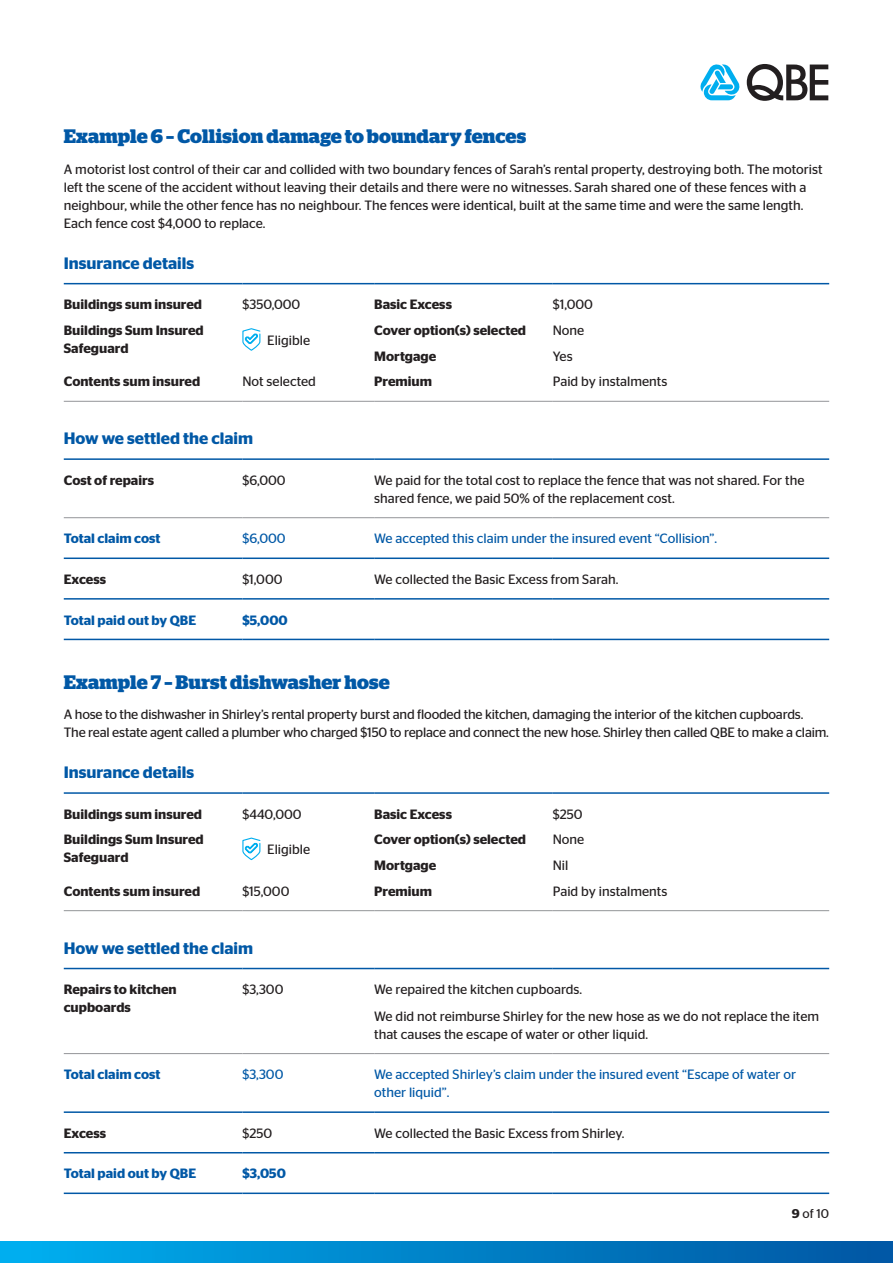
<style>
.page{position:relative;width:893px;height:1263px;background:#fff}
.page>*{position:absolute;margin:0;border:0;box-sizing:border-box;transform-origin:0 0}
.subhead_2{font:700 19.5px "Stag";letter-spacing:.01em;color:#0158a6}
.subhead_3{font:600 16.5px "Stag Sans";color:#0158a6}
.body{font:13.5px/18px "Stag Sans";color:#231f20}
.body-2{font:600 13.5px/18px "Stag Sans";color:#231f20}
.body-3{font:13.5px/18px "Stag Sans";color:#0158a6}
.body-4{font:600 13.5px "Stag Sans";color:#0158a6}
.t1{font:12.75px "Stag Sans";color:#231f20}
.s1{font-weight:600}
</style>
<div class="page">
<div style="left:0;top:1242px;width:893px;height:21px;background:linear-gradient(to right,#00afef,#0156a2)"></div>
<svg style="left:747px;top:64px;width:81px;height:37px"></svg>
<svg style="left:700px;top:64px;width:40px;height:36px"></svg>
<hr style="left:64px;top:283px;width:178px;height:1px;background:#0158a6">
<hr style="left:242px;top:283px;width:132px;height:1px;background:#0158a6">
<hr style="left:374px;top:283px;width:179px;height:1px;background:#0158a6">
<hr style="left:553px;top:283px;width:276px;height:1px;background:#0158a6">
<hr style="left:64px;top:458px;width:178px;height:2px;background:#0158a6">
<hr style="left:242px;top:458px;width:132px;height:2px;background:#0158a6">
<hr style="left:374px;top:458px;width:179px;height:2px;background:#0158a6">
<hr style="left:553px;top:458px;width:276px;height:2px;background:#0158a6">
<hr style="left:64px;top:598px;width:178px;height:2px;background:#0158a6">
<hr style="left:242px;top:598px;width:132px;height:2px;background:#0158a6">
<hr style="left:374px;top:598px;width:179px;height:2px;background:#0158a6">
<hr style="left:553px;top:598px;width:276px;height:2px;background:#0158a6">
<hr style="left:64px;top:517px;width:178px;height:1px;background:#939598">
<hr style="left:242px;top:517px;width:132px;height:1px;background:#939598">
<hr style="left:374px;top:517px;width:179px;height:1px;background:#939598">
<hr style="left:553px;top:517px;width:276px;height:1px;background:#939598">
<hr style="left:64px;top:557px;width:178px;height:2px;background:#0158a6">
<hr style="left:242px;top:557px;width:132px;height:2px;background:#0158a6">
<hr style="left:374px;top:557px;width:179px;height:2px;background:#0158a6">
<hr style="left:553px;top:557px;width:276px;height:2px;background:#0158a6">
<hr style="left:64px;top:639px;width:178px;height:1px;background:#0158a6">
<hr style="left:242px;top:639px;width:132px;height:1px;background:#0158a6">
<hr style="left:374px;top:639px;width:179px;height:1px;background:#0158a6">
<hr style="left:553px;top:639px;width:276px;height:1px;background:#0158a6">
<hr style="left:64px;top:401px;width:178px;height:1px;background:#939598">
<hr style="left:242px;top:401px;width:132px;height:1px;background:#939598">
<hr style="left:374px;top:401px;width:179px;height:1px;background:#939598">
<hr style="left:553px;top:401px;width:276px;height:1px;background:#939598">
<svg style="left:242px;top:328px;width:19px;height:23px"></svg>
<hr style="left:64px;top:792px;width:178px;height:2px;background:#0158a6">
<hr style="left:242px;top:792px;width:132px;height:2px;background:#0158a6">
<hr style="left:374px;top:792px;width:179px;height:2px;background:#0158a6">
<hr style="left:553px;top:792px;width:276px;height:2px;background:#0158a6">
<hr style="left:64px;top:968px;width:178px;height:1px;background:#0158a6">
<hr style="left:242px;top:968px;width:132px;height:1px;background:#0158a6">
<hr style="left:374px;top:968px;width:179px;height:1px;background:#0158a6">
<hr style="left:553px;top:968px;width:276px;height:1px;background:#0158a6">
<hr style="left:64px;top:1152px;width:178px;height:1px;background:#0158a6">
<hr style="left:242px;top:1152px;width:132px;height:1px;background:#0158a6">
<hr style="left:374px;top:1152px;width:179px;height:1px;background:#0158a6">
<hr style="left:553px;top:1152px;width:276px;height:1px;background:#0158a6">
<hr style="left:64px;top:1053px;width:178px;height:1px;background:#939598">
<hr style="left:242px;top:1053px;width:132px;height:1px;background:#939598">
<hr style="left:374px;top:1053px;width:179px;height:1px;background:#939598">
<hr style="left:553px;top:1053px;width:276px;height:1px;background:#939598">
<hr style="left:64px;top:1111px;width:178px;height:2px;background:#0158a6">
<hr style="left:242px;top:1111px;width:132px;height:2px;background:#0158a6">
<hr style="left:374px;top:1111px;width:179px;height:2px;background:#0158a6">
<hr style="left:553px;top:1111px;width:276px;height:2px;background:#0158a6">
<hr style="left:64px;top:1192px;width:178px;height:2px;background:#0158a6">
<hr style="left:242px;top:1192px;width:132px;height:2px;background:#0158a6">
<hr style="left:374px;top:1192px;width:179px;height:2px;background:#0158a6">
<hr style="left:553px;top:1192px;width:276px;height:2px;background:#0158a6">
<hr style="left:64px;top:910px;width:178px;height:1px;background:#939598">
<hr style="left:242px;top:910px;width:132px;height:1px;background:#939598">
<hr style="left:374px;top:910px;width:179px;height:1px;background:#939598">
<hr style="left:553px;top:910px;width:276px;height:1px;background:#939598">
<svg style="left:242px;top:837px;width:19px;height:24px"></svg>
<p class="subhead_2" style="left:64px;top:125px;width:464px">Example 6 – Collision damage to boundary fences</p>
<p class="body" style="left:64px;top:160px;width:760px">A motorist lost control of their car and collided with two boundary fences of Sarah’s rental property, destroying both. The motorist left the scene of the accident without leaving their details and there were no witnesses. Sarah shared one of these fences with a neighbour, while the other fence has no neighbour. The fences were identical, built at the same time and were the same length.<br>Each fence cost $4,000 to replace.</p>
<p class="subhead_3" style="left:64px;top:253px;width:132px">Insurance details</p>
<p class="body-2" style="left:64px;top:296px;width:140px">Buildings sum insured</p>
<p class="body" style="left:242px;top:296px;width:60px">$350,000</p>
<p class="body-2" style="left:374px;top:296px;width:79px">Basic Excess</p>
<p class="body" style="left:553px;top:296px;width:42px">$1,000</p>
<p class="body-2" style="left:64px;top:321px;width:141px">Buildings Sum Insured<br>Safeguard</p>
<p class="body" style="left:267px;top:331px;width:44px">Eligible</p>
<p class="body-2" style="left:374px;top:321px;width:153px">Cover option(s) selected</p>
<p class="body" style="left:553px;top:321px;width:33px">None</p>
<p class="body-2" style="left:374px;top:347px;width:64px">Mortgage</p>
<p class="body" style="left:553px;top:347px;width:21px">Yes</p>
<p class="body-2" style="left:64px;top:373px;width:138px">Contents sum insured</p>
<p class="body" style="left:242px;top:373px;width:75px">Not selected</p>
<p class="body-2" style="left:374px;top:373px;width:59px">Premium</p>
<p class="body" style="left:553px;top:373px;width:116px">Paid by instalments</p>
<p class="subhead_3" style="left:64px;top:429px;width:191px">How we settled the claim</p>
<p class="body-2" style="left:64px;top:471px;width:92px">Cost of repairs</p>
<p class="body" style="left:242px;top:471px;width:45px">$6,000</p>
<p class="body" style="left:374px;top:471px;width:432px">We paid for the total cost to replace the fence that was not shared. For the shared fence, we paid 50% of the replacement cost.</p>
<p class="body-4" style="left:64px;top:531px;width:98px">Total claim cost</p>
<p class="body-3" style="left:242px;top:530px;width:45px">$6,000</p>
<p class="body-3" style="left:374px;top:530px;width:344px">We accepted this claim under the insured event “Collision”.</p>
<p class="body-2" style="left:64px;top:570px;width:44px">Excess</p>
<p class="body" style="left:242px;top:570px;width:42px">$1,000</p>
<p class="body" style="left:374px;top:570px;width:246px">We collected the Basic Excess from Sarah.</p>
<p class="body-4" style="left:64px;top:612px;width:134px">Total paid out by QBE</p>
<p class="body-4" style="left:242px;top:612px;width:47px">$5,000</p>
<p class="subhead_2" style="left:64px;top:670px;width:328px">Example 7 – Burst dishwasher hose</p>
<p class="body" style="left:64px;top:705px;width:767px">A hose to the dishwasher in Shirley’s rental property burst and flooded the kitchen, damaging the interior of the kitchen cupboards.<br>The real estate agent called a plumber who charged $150 to replace and connect the new hose. Shirley then called QBE to make a claim.</p>
<p class="subhead_3" style="left:64px;top:763px;width:132px">Insurance details</p>
<p class="body-2" style="left:64px;top:805px;width:140px">Buildings sum insured</p>
<p class="body" style="left:242px;top:805px;width:61px">$440,000</p>
<p class="body-2" style="left:374px;top:805px;width:79px">Basic Excess</p>
<p class="body" style="left:553px;top:805px;width:31px">$250</p>
<p class="body-2" style="left:64px;top:831px;width:141px">Buildings Sum Insured<br>Safeguard</p>
<p class="body" style="left:267px;top:840px;width:44px">Eligible</p>
<p class="body-2" style="left:374px;top:831px;width:153px">Cover option(s) selected</p>
<p class="body" style="left:553px;top:831px;width:33px">None</p>
<p class="body-2" style="left:374px;top:856px;width:64px">Mortgage</p>
<p class="body" style="left:553px;top:856px;width:17px">Nil</p>
<p class="body-2" style="left:64px;top:882px;width:138px">Contents sum insured</p>
<p class="body" style="left:242px;top:882px;width:49px">$15,000</p>
<p class="body-2" style="left:374px;top:882px;width:59px">Premium</p>
<p class="body" style="left:553px;top:882px;width:116px">Paid by instalments</p>
<p class="subhead_3" style="left:64px;top:938px;width:191px">How we settled the claim</p>
<p class="body-2" style="left:64px;top:980px;width:114px">Repairs to kitchen cupboards</p>
<p class="body" style="left:242px;top:980px;width:43px">$3,300</p>
<p class="body" style="left:374px;top:980px;width:210px">We repaired the kitchen cupboards.</p>
<p class="body" style="left:374px;top:1007px;width:446px">We did not reimburse Shirley for the new hose as we do not replace the item that causes the escape of water or other liquid.</p>
<p class="body-4" style="left:64px;top:1067px;width:98px">Total claim cost</p>
<p class="body-3" style="left:242px;top:1065px;width:43px">$3,300</p>
<p class="body-3" style="left:374px;top:1065px;width:423px">We accepted Shirley’s claim under the insured event “Escape of water or other liquid”.</p>
<p class="body-2" style="left:64px;top:1124px;width:44px">Excess</p>
<p class="body" style="left:242px;top:1124px;width:31px">$250</p>
<p class="body" style="left:374px;top:1124px;width:252px">We collected the Basic Excess from Shirley.</p>
<p class="body-4" style="left:64px;top:1166px;width:134px">Total paid out by QBE</p>
<p class="body-4" style="left:242px;top:1166px;width:45px">$3,050</p>
<p class="t1" style="left:792px;top:1206px;width:39px"><span class="s1">9</span> of 10</p>
</div>
